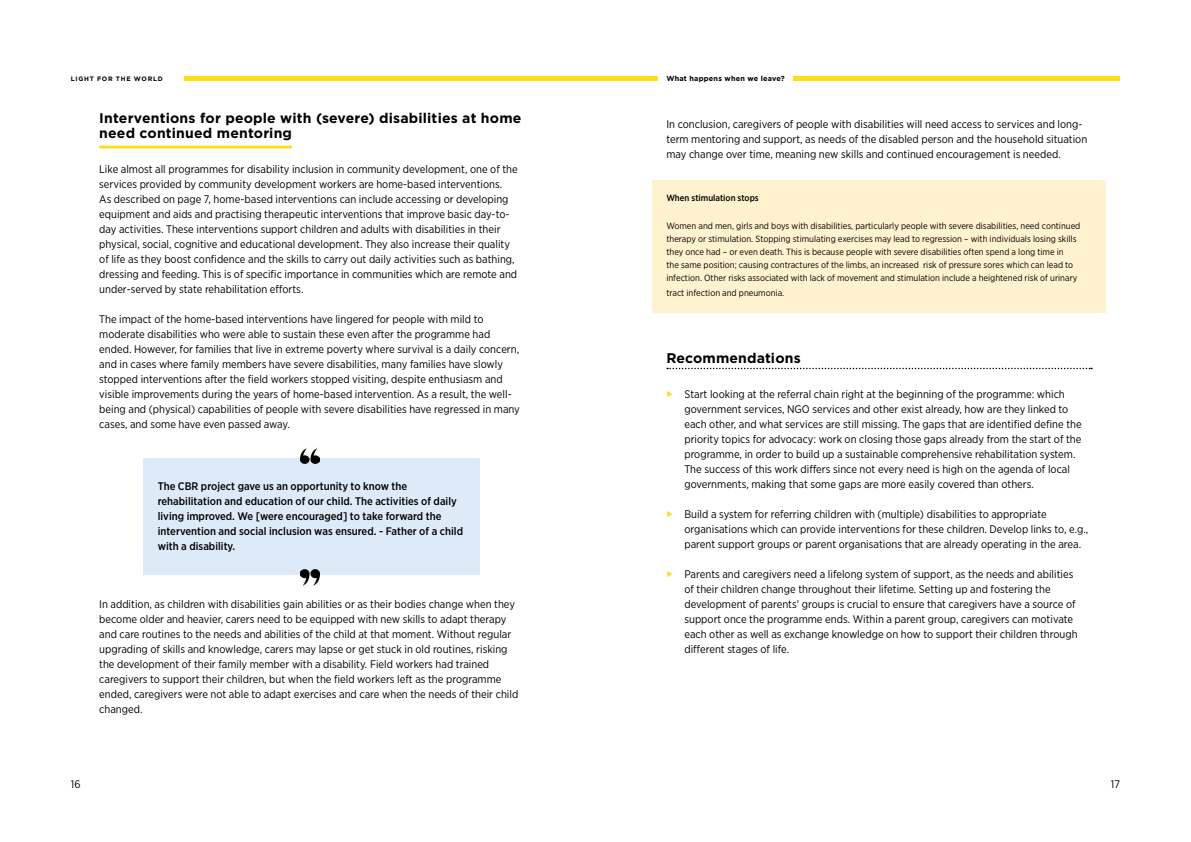
<style>
.page{position:relative;width:1191px;height:842px;background:#fff}
.page>*{position:absolute;margin:0;border:0;box-sizing:border-box;transform-origin:0 0}
.H_1{font:700 14px/15px "Gotham";letter-spacing:.01em;color:#000}
.H_2{font:700 14px "Gotham";letter-spacing:.01em;color:#000}
.p_-_Fließtext{font:11px/15px "Gotham Narrow";color:#000}
.p_-_Fließtext-2{font:500 11px/15px "Gotham Narrow";color:#000}
.p_-_Fließtext-3{font:9px/13px "Gotham Narrow";color:#000}
.p_-_Fließtext-4{font:500 9px "Gotham Narrow";color:#000}
.t1{font:700 7.3px "Gotham";letter-spacing:.025em;color:#000}
.t2{font:700 6.4px "Gotham";letter-spacing:.115em;color:#000}
.s1{font-family:"Source Serif Variable";color:#ffde14}
</style>
<div class="page">
<hr style="left:184px;top:77px;width:411px;height:4px;background:#ffde14">
<hr style="left:595px;top:77px;width:63px;height:4px;background:#ffde14">
<hr style="left:793px;top:77px;width:327px;height:4px;background:#ffde14">
<hr style="left:99px;top:146px;width:193px;height:2px;background:#ffde14">
<div style="left:144px;top:459px;width:336px;height:116px;background:#ddebf9"></div>
<div style="left:652px;top:180px;width:454px;height:37px;background:#fff2ce"></div>
<div style="left:652px;top:208px;width:454px;height:105px;background:#fff2ce"></div>
<svg style="left:667px;top:368px;width:425px;height:1px"></svg>
<img style="left:301px;top:569px;width:19px;height:17px">
<img style="left:301px;top:448px;width:19px;height:16px">
<p class="t2" style="left:71px;top:74px;width:93px">LIGHT FOR THE WORLD</p>
<p class="t1" style="left:666px;top:73px;width:120px">What happens when we leave?</p>
<h1 class="H_1" style="left:99px;top:111px;width:424px">Interventions for people with (severe) disabilities at home need continued mentoring</h1>
<p class="p_-_Fließtext" style="left:99px;top:162px;width:420px">Like almost all programmes for disability inclusion in community development, one of the services provided by community development workers are home-based interventions.<br>As described on page 7, home-based interventions can include accessing or developing equipment and aids and practising therapeutic interventions that improve basic day-to&shy;day activities. These interventions support children and adults with disabilities in their physical, social, cognitive and educational development. They also increase their quality of life as they boost confidence and the skills to carry out daily activities such as bathing, dressing and feeding. This is of specific importance in communities which are remote and under-served by state rehabilitation efforts.</p>
<p class="p_-_Fließtext" style="left:99px;top:312px;width:422px">The impact of the home-based interventions have lingered for people with mild to moderate disabilities who were able to sustain these even after the programme had ended. However, for families that live in extreme poverty where survival is a daily concern, and in cases where family members have severe disabilities, many families have slowly stopped interventions after the field workers stopped visiting, despite enthusiasm and visible improvements during the years of home-based intervention. As a result, the well&shy;being and (physical) capabilities of people with severe disabilities have regressed in many cases, and some have even passed away.</p>
<p class="p_-_Fließtext-2" style="left:158px;top:479px;width:307px">The CBR project gave us an opportunity to know the rehabilitation and education of our child. The activities of daily living improved. We [were encouraged] to take forward the intervention and social inclusion was ensured. - Father of a child with a disability.</p>
<p class="p_-_Fließtext" style="left:99px;top:597px;width:420px">In addition, as children with disabilities gain abilities or as their bodies change when they become older and heavier, carers need to be equipped with new skills to adapt therapy and care routines to the needs and abilities of the child at that moment. Without regular upgrading of skills and knowledge, carers may lapse or get stuck in old routines, risking the development of their family member with a disability. Field workers had trained caregivers to support their children, but when the field workers left as the programme ended, caregivers were not able to adapt exercises and care when the needs of their child changed.</p>
<p class="p_-_Fließtext" style="left:666px;top:117px;width:422px">In conclusion, caregivers of people with disabilities will need access to services and long&shy;term mentoring and support, as needs of the disabled person and the household situation may change over time, meaning new skills and continued encouragement is needed.</p>
<p class="p_-_Fließtext-4" style="left:666px;top:193px;width:94px">When stimulation stops</p>
<p class="p_-_Fließtext-3" style="left:666px;top:220px;width:415px">Women and men, girls and boys with disabilities, particularly people with severe disabilities, need continued therapy or stimulation. Stopping stimulating exercises may lead to regression – with individuals losing skills they once had – or even death. This is because people with severe disabilities often spend a long time in<br>the same position; causing contractures of the limbs, an increased risk of pressure sores which can lead to infection. Other risks associated with lack of movement and stimulation include a heightened risk of urinary</p>
<p class="p_-_Fließtext-3" style="left:666px;top:287px;width:119px">tract infection and pneumonia.</p>
<h2 class="H_2" style="left:666px;top:349px;width:136px">Recommendations</h2>
<p class="p_-_Fließtext" style="left:684px;top:387px;width:399px;text-indent:-18px"><span class="s1">▶</span> Start looking at the referral chain right at the beginning of the programme: which government services, NGO services and other exist already, how are they linked to each other, and what services are still missing. The gaps that are identified define the priority topics for advocacy: work on closing those gaps already from the start of the programme, in order to build up a sustainable comprehensive rehabilitation system.<br>The success of this work differs since not every need is high on the agenda of local governments, making that some gaps are more easily covered than others.</p>
<p class="p_-_Fließtext" style="left:684px;top:507px;width:405px;text-indent:-18px"><span class="s1">▶</span> Build a system for referring children with (multiple) disabilities to appropriate organisations which can provide interventions for these children. Develop links to, e.g., parent support groups or parent organisations that are already operating in the area.</p>
<p class="p_-_Fließtext" style="left:684px;top:567px;width:395px;text-indent:-18px"><span class="s1">▶</span> Parents and caregivers need a lifelong system of support, as the needs and abilities of their children change throughout their lifetime. Setting up and fostering the development of parents’ groups is crucial to ensure that caregivers have a source of support once the programme ends. Within a parent group, caregivers can motivate each other as well as exchange knowledge on how to support their children through different stages of life.</p>
<p class="p_-_Fließtext" style="left:71px;top:777px;width:11px">16</p>
<p class="p_-_Fließtext" style="left:1110px;top:777px;width:11px">17</p>
</div>
